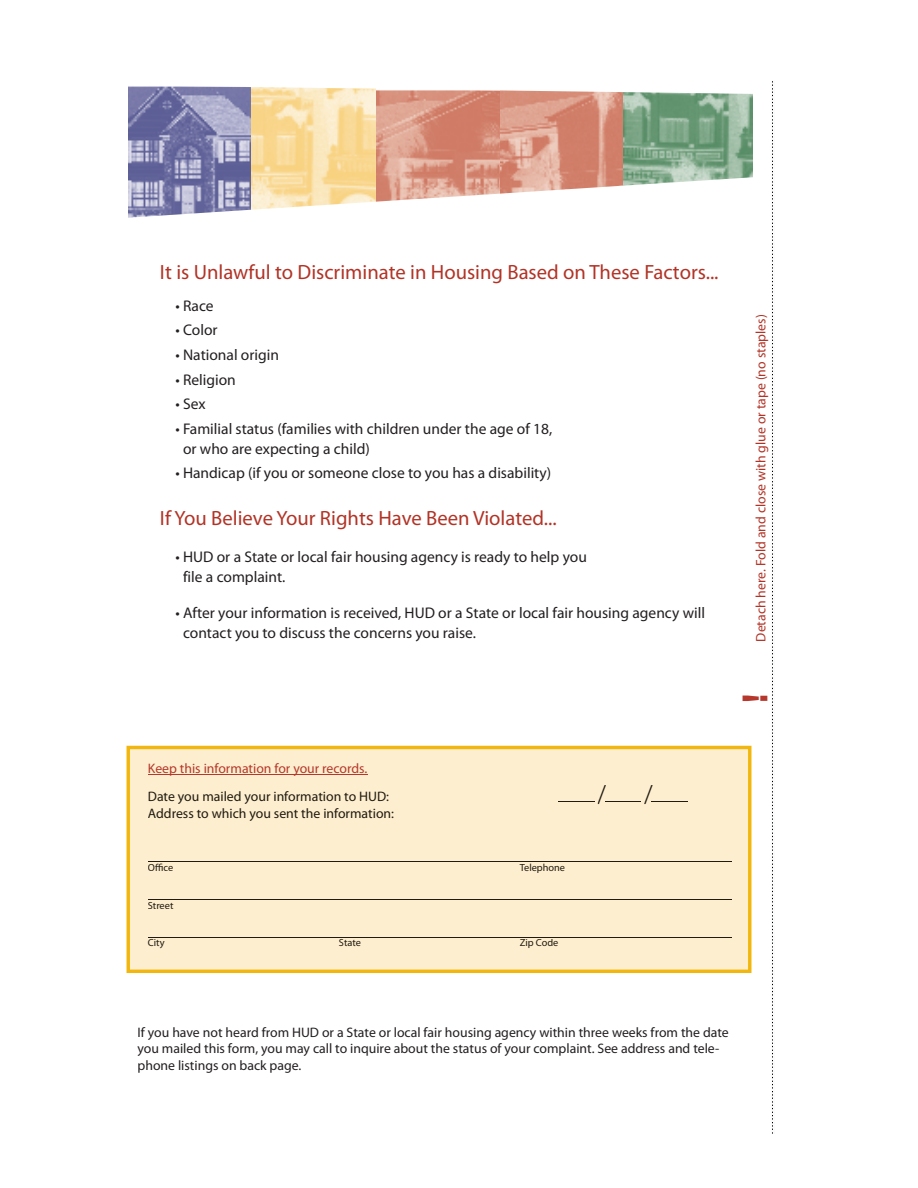
<style>
.page{position:relative;width:918px;height:1188px;background:#fff}
.page>*{position:absolute;margin:0;border:0;box-sizing:border-box;transform-origin:0 0}
.t1{font:24.15px "Humanist 777 BT Light B";color:#211a11}
.t2{font:20.7px "Myriad Pro";color:#b23326}
.t3{font:15.45px/19.8px "Myriad Pro";color:#231f20}
.t4{font:13.8px/16.5px "Myriad Pro";color:#231f20}
.t5{font:13.8px/17.2px "Myriad Pro";color:#211a11}
.t6{font:13.8px "Myriad Pro";color:#b23326}
.t7{font:13.8px "Myriad Pro";color:#b6382c}
.t8{font:10.35px "Myriad Pro";color:#211a11}
</style>
<div class="page">
<img style="left:128px;top:94px;width:124px;height:82px">
<img style="left:252px;top:94px;width:372px;height:82px">
<img style="left:624px;top:94px;width:128px;height:82px">
<svg style="left:128px;top:86px;width:620px;height:8px"></svg>
<svg style="left:128px;top:176px;width:625px;height:42px"></svg>
<div style="left:127px;top:746px;width:624px;height:227px;background:#fceece"></div>
<hr style="left:148px;top:774px;width:219px;height:1px;background:#b6382c">
<div style="left:149px;top:791px;width:246px;height:13px;background:#fceece"></div>
<div style="left:148px;top:808px;width:242px;height:13px;background:#fceece"></div>
<svg style="left:392px;top:812px;width:2px;height:6px"></svg>
<div style="left:148px;top:863px;width:25px;height:8px;background:#fceece"></div>
<div style="left:173px;top:863px;width:392px;height:10px;background:#fceece"></div>
<div style="left:148px;top:902px;width:25px;height:7px;background:#fceece"></div>
<div style="left:148px;top:939px;width:410px;height:10px;background:#fceece"></div>
<hr style="left:148px;top:861px;width:584px;height:1px;background:#211a11">
<hr style="left:148px;top:899px;width:584px;height:1px;background:#211a11">
<hr style="left:148px;top:937px;width:584px;height:1px;background:#211a11">
<hr style="left:558px;top:801px;width:36px;height:1px;background:#211a11">
<div style="left:598px;top:785px;width:89px;height:19px;background:#fceece"></div>
<img style="left:772px;top:81px;width:1px;height:1053px">
<h2 class="t2" style="left:160px;top:261px;width:560px">It is Unlawful to Discriminate in Housing Based on These Factors...</h2>
<p class="t3" style="left:175px;top:296px;width:40px">• Race</p>
<p class="t3" style="left:175px;top:321px;width:44px">• Color</p>
<p class="t3" style="left:175px;top:345px;width:105px">• National origin</p>
<p class="t3" style="left:175px;top:370px;width:62px">• Religion</p>
<p class="t3" style="left:175px;top:394px;width:32px">• Sex</p>
<p class="t3" style="left:183px;top:419px;width:371px;text-indent:-8px">• Familial status (families with children under the age of 18, or who are expecting a child)</p>
<p class="t3" style="left:175px;top:463px;width:377px">• Handicap (if you or someone close to you has a disability)</p>
<h2 class="t2" style="left:160px;top:507px;width:398px">If You Believe Your Rights Have Been Violated...</h2>
<p class="t3" style="left:183px;top:547px;width:405px;text-indent:-8px">• HUD or a State or local fair housing agency is ready to help you file a complaint.</p>
<p class="t3" style="left:183px;top:603px;width:524px;text-indent:-8px">• After your information is received, HUD or a State or local fair housing agency will contact you to discuss the concerns you raise.</p>
<p class="t6" style="left:753px;top:642px;width:329px;rotate:-90deg">Detach here. Fold and close with glue or tape (no staples)</p>
<p class="t7" style="left:148px;top:761px;width:221px">Keep this information for your records.</p>
<p class="t5" style="left:148px;top:788px;width:248px">Date you mailed your information to HUD:<br>Address to which you sent the information:</p>
<p class="t8" style="left:148px;top:862px;width:27px">Office</p>
<p class="t8" style="left:520px;top:862px;width:47px">Telephone</p>
<p class="t8" style="left:148px;top:899px;width:27px">Street</p>
<p class="t8" style="left:148px;top:937px;width:18px">City</p>
<p class="t8" style="left:339px;top:937px;width:23px">State</p>
<p class="t8" style="left:520px;top:937px;width:40px">Zip Code</p>
<h1 class="t1" style="left:599px;top:779px;width:8px">/</h1>
<h1 class="t1" style="left:645px;top:779px;width:8px">/</h1>
<p class="t4" style="left:138px;top:1024px;width:593px">If you have not heard from HUD or a State or local fair housing agency within three weeks from the date you mailed this form, you may call to inquire about the status of your complaint. See address and tele&shy;phone listings on back page.</p>
</div>
